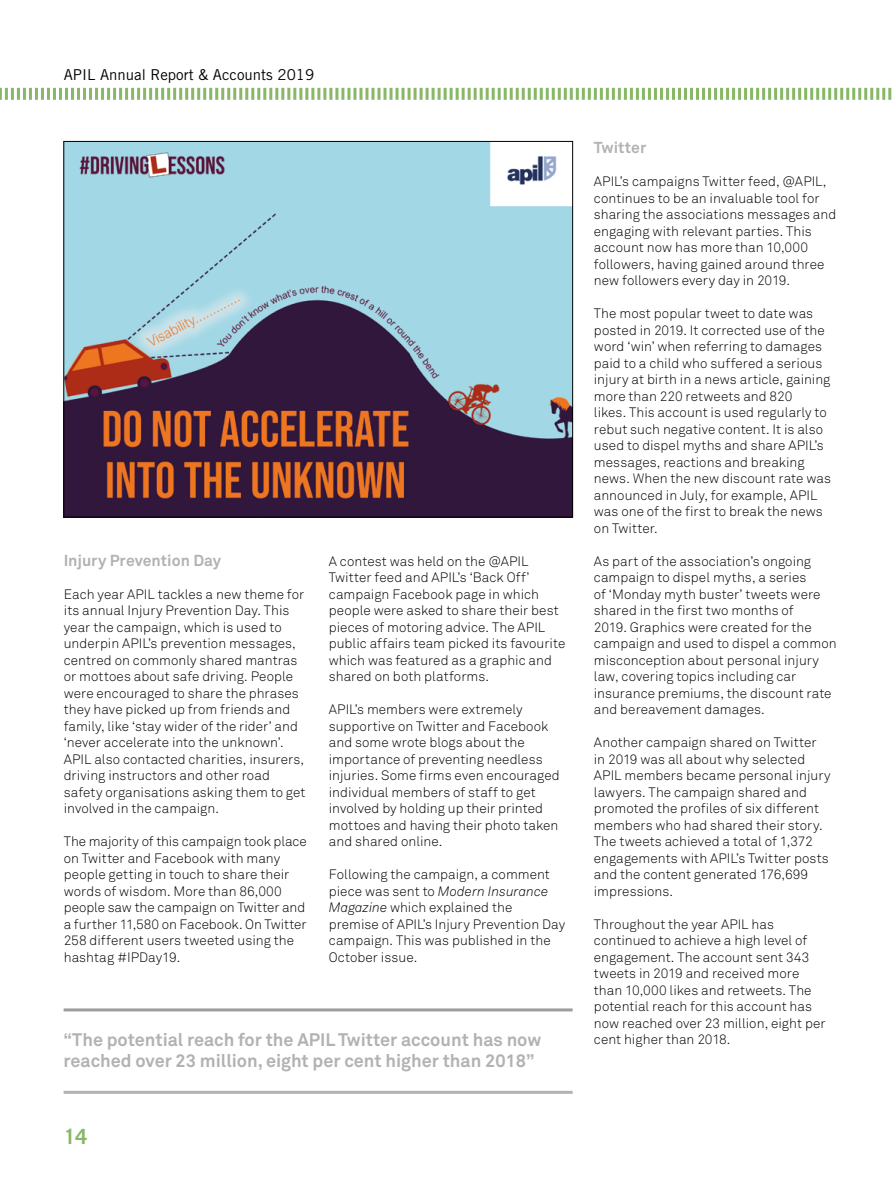
<style>
.page{position:relative;width:893px;height:1191px;background:#fff}
.page>*{position:absolute;margin:0;border:0;box-sizing:border-box;transform-origin:0 0}
.t1{font:700 21px "Trade Gothic";color:#88b767}
.t2{font:700 18px "Akkurat";color:#b3b2b2}
.t3{font:700 15.75px "Akkurat";color:#b3b2b2}
.t4{font:15px "Trade Gothic";color:#000}
.t5{font:300 13.5px/16.5px "Akkurat";letter-spacing:.005em;color:#000}
.s1{font-style:italic}
</style>
<div class="page">
<img style="left:66px;top:143px;width:505px;height:372px">
<hr style="left:64px;top:1008px;width:509px;height:3px;background:#9d9d9c">
<hr style="left:64px;top:1090px;width:509px;height:3px;background:#b3b2b2">
<svg style="left:0;top:88px;width:892px;height:12px"></svg>
<p class="t4" style="left:64px;top:66px;width:252px">APIL Annual Report &amp; Accounts 2019</p>
<p class="t3" style="left:594px;top:138px;width:54px">Twitter</p>
<p class="t5" style="left:594px;top:173px;width:244px">APIL’s campaigns Twitter feed, @APIL, continues to be an invaluable tool for sharing the associations messages and engaging with relevant parties. This account now has more than 10,000 followers, having gained around three new followers every day in 2019.</p>
<p class="t5" style="left:594px;top:305px;width:239px">The most popular tweet to date was posted in 2019. It corrected use of the word ‘win’ when referring to damages paid to a child who suffered a serious injury at birth in a news article, gaining more than 220 retweets and 820<br>likes. This account is used regularly to rebut such negative content. It is also used to dispel myths and share APIL’s messages, reactions and breaking news. When the new discount rate was announced in July, for example, APIL was one of the first to break the news on Twitter.</p>
<p class="t5" style="left:594px;top:553px;width:244px">As part of the association’s ongoing campaign to dispel myths, a series<br>of ‘Monday myth buster’ tweets were shared in the first two months of<br>2019. Graphics were created for the campaign and used to dispel a common misconception about personal injury law, covering topics including car insurance premiums, the discount rate and bereavement damages.</p>
<p class="t5" style="left:594px;top:734px;width:238px">Another campaign shared on Twitter in 2019 was all about why selected APIL members became personal injury lawyers. The campaign shared and promoted the profiles of six different members who had shared their story.<br>The tweets achieved a total of 1,372 engagements with APIL’s Twitter posts and the content generated 176,699 impressions.</p>
<p class="t5" style="left:594px;top:916px;width:233px">Throughout the year APIL has continued to achieve a high level of engagement. The account sent 343 tweets in 2019 and received more than 10,000 likes and retweets. The potential reach for this account has now reached over 23 million, eight per</p>
<p class="t3" style="left:64px;top:550px;width:159px">Injury Prevention Day</p>
<p class="t5" style="left:64px;top:586px;width:243px">Each year APIL tackles a new theme for its annual Injury Prevention Day. This year the campaign, which is used to underpin APIL’s prevention messages, centred on commonly shared mantras or mottoes about safe driving. People were encouraged to share the phrases they have picked up from friends and family, like ‘stay wider of the rider’ and ‘never accelerate into the unknown’.<br>APIL also contacted charities, insurers, driving instructors and other road safety organisations asking them to get involved in the campaign.</p>
<p class="t5" style="left:64px;top:833px;width:245px">The majority of this campaign took place on Twitter and Facebook with many people getting in touch to share their words of wisdom. More than 86,000 people saw the campaign on Twitter and a further 11,580 on Facebook. On Twitter 258 different users tweeted using the hashtag #IPDay19.</p>
<p class="t5" style="left:329px;top:553px;width:238px">A contest was held on the @APIL Twitter feed and APIL’s ‘Back Off’ campaign Facebook page in which people were asked to share their best pieces of motoring advice. The APIL public affairs team picked its favourite which was featured as a graphic and shared on both platforms.</p>
<p class="t5" style="left:329px;top:701px;width:232px">APIL’s members were extremely supportive on Twitter and Facebook and some wrote blogs about the importance of preventing needless injuries. Some firms even encouraged individual members of staff to get involved by holding up their printed mottoes and having their photo taken and shared online.</p>
<p class="t5" style="left:329px;top:866px;width:238px">Following the campaign, a comment piece was sent to <span class="s1">Modern Insurance<br>Magazine</span> which explained the premise of APIL’s Injury Prevention Day campaign. This was published in the<br>October issue.</p>
<h2 class="t2" style="left:64px;top:1028px;width:479px">“The potential reach for the APIL Twitter account has now</h2>
<p class="t5" style="left:594px;top:1031px;width:138px">cent higher than 2018.</p>
<h2 class="t2" style="left:64px;top:1049px;width:472px">reached over 23 million, eight per cent higher than 2018”</h2>
<h1 class="t1" style="left:64px;top:1123px;width:25px">14</h1>
</div>
